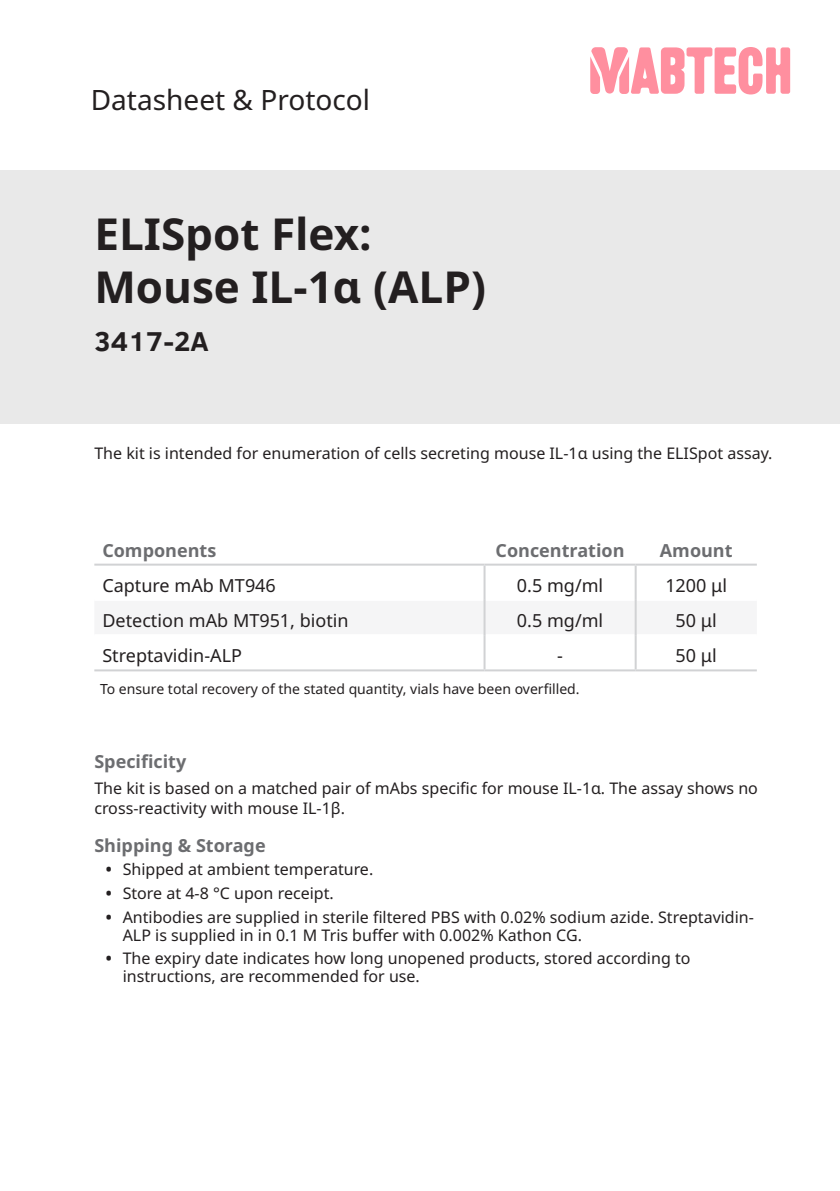
<style>
.page{position:relative;width:840px;height:1191px;background:#fff}
.page>*{position:absolute;margin:0;border:0;box-sizing:border-box;transform-origin:0 0}
.frontpage_header{font:700 44px/52.8px "Noto Sans";color:#231f20}
.frontpage_White{font:28px "Noto Sans";color:#231f20}
.frontpage{font:700 28px "Clear Sans";color:#231f20}
.Table_Body{font:18px "Noto Sans";color:#231f20}
.Table_H1{font:700 18px "Noto Sans";color:#6c6d70}
.body{font:16px/18px "Noto Sans";color:#231f20}
.Notes{font:14px "Noto Sans";color:#231f20}
.s1{font-weight:700}
</style>
<div class="page">
<svg style="left:590px;top:47px;width:199px;height:47px"></svg>
<div style="left:0;top:170px;width:839px;height:254px;background:#e9e9e9"></div>
<svg style="left:94px;top:565px;width:662px;height:104px"></svg>
<div style="left:94px;top:601px;width:662px;height:33px;background:#f5f5f6"></div>
<hr style="left:94px;top:599px;width:389px;height:2px;background:#fff">
<hr style="left:485px;top:599px;width:149px;height:2px;background:#fff">
<hr style="left:636px;top:599px;width:120px;height:2px;background:#fff">
<hr style="left:94px;top:634px;width:389px;height:2px;background:#fff">
<hr style="left:485px;top:634px;width:149px;height:2px;background:#fff">
<hr style="left:636px;top:634px;width:120px;height:2px;background:#fff">
<hr style="left:94px;top:563px;width:390px;height:2px;background:#d1d2d4">
<hr style="left:484px;top:563px;width:151px;height:2px;background:#d1d2d4">
<hr style="left:635px;top:563px;width:121px;height:2px;background:#d1d2d4">
<hr style="left:94px;top:669px;width:390px;height:2px;background:#d1d2d4">
<hr style="left:484px;top:669px;width:151px;height:2px;background:#d1d2d4">
<hr style="left:635px;top:669px;width:121px;height:2px;background:#d1d2d4">
<hr style="left:483px;top:565px;width:2px;height:35px;background:#d1d2d4">
<hr style="left:483px;top:600px;width:2px;height:35px;background:#d1d2d4">
<hr style="left:483px;top:635px;width:2px;height:34px;background:#d1d2d4">
<hr style="left:634px;top:565px;width:2px;height:35px;background:#d1d2d4">
<hr style="left:634px;top:600px;width:2px;height:35px;background:#d1d2d4">
<hr style="left:634px;top:635px;width:2px;height:34px;background:#d1d2d4">
<p class="frontpage_White" style="left:91px;top:84px;width:280px">Datasheet &amp; Protocol</p>
<p class="frontpage_header" style="left:94px;top:208px;width:393px">ELISpot Flex:<br>Mouse IL-1α (ALP)</p>
<p class="frontpage" style="left:94px;top:321px;width:116px">3417-2A</p>
<p class="body" style="left:94px;top:444px;width:679px">The kit is intended for enumeration of cells secreting mouse IL-1α using the ELISpot assay.</p>
<p class="Table_H1" style="left:102px;top:540px;width:115px">Components</p>
<p class="Table_H1" style="left:495px;top:540px;width:130px">Concentration</p>
<p class="Table_H1" style="left:659px;top:540px;width:74px">Amount</p>
<p class="Table_Body" style="left:102px;top:575px;width:175px">Capture mAb MT946</p>
<p class="Table_Body" style="left:516px;top:575px;width:88px">0.5 mg/ml</p>
<p class="Table_Body" style="left:665px;top:575px;width:63px">1200 μl</p>
<p class="Table_Body" style="left:102px;top:610px;width:248px">Detection mAb MT951, biotin</p>
<p class="Table_Body" style="left:516px;top:610px;width:88px">0.5 mg/ml</p>
<p class="Table_Body" style="left:675px;top:610px;width:43px">50 μl</p>
<p class="Table_Body" style="left:102px;top:645px;width:141px">Streptavidin-ALP</p>
<p class="Table_Body" style="left:557px;top:645px;width:7px">-</p>
<p class="Table_Body" style="left:675px;top:645px;width:43px">50 μl</p>
<p class="Notes" style="left:100px;top:681px;width:481px">To ensure total recovery of the stated quantity, vials have been overfilled.</p>
<h2 class="Table_H1" style="left:94px;top:751px;width:93px">Specificity</h2>
<p class="body" style="left:94px;top:778px;width:664px;line-height:20px">The kit is based on a matched pair of mAbs specific for mouse IL-1α. The assay shows no cross-reactivity with mouse IL-1β.</p>
<h2 class="Table_H1" style="left:94px;top:835px;width:173px">Shipping &amp; Storage</h2>
<p class="body" style="left:106px;top:861px;width:269px"><span class="s1">•</span> Shipped at ambient temperature.</p>
<p class="body" style="left:106px;top:884px;width:229px"><span class="s1">•</span> Store at 4-8 °C upon receipt.</p>
<p class="body" style="left:123px;top:908px;width:632px;text-indent:-17px"><span class="s1">•</span> Antibodies are supplied in sterile filtered PBS with 0.02% sodium azide. Streptavidin-<br>ALP is supplied in in 0.1 M Tris buffer with 0.002% Kathon CG.</p>
<p class="body" style="left:123px;top:950px;width:569px;text-indent:-17px"><span class="s1">•</span> The expiry date indicates how long unopened products, stored according to instructions, are recommended for use.</p>
</div>
